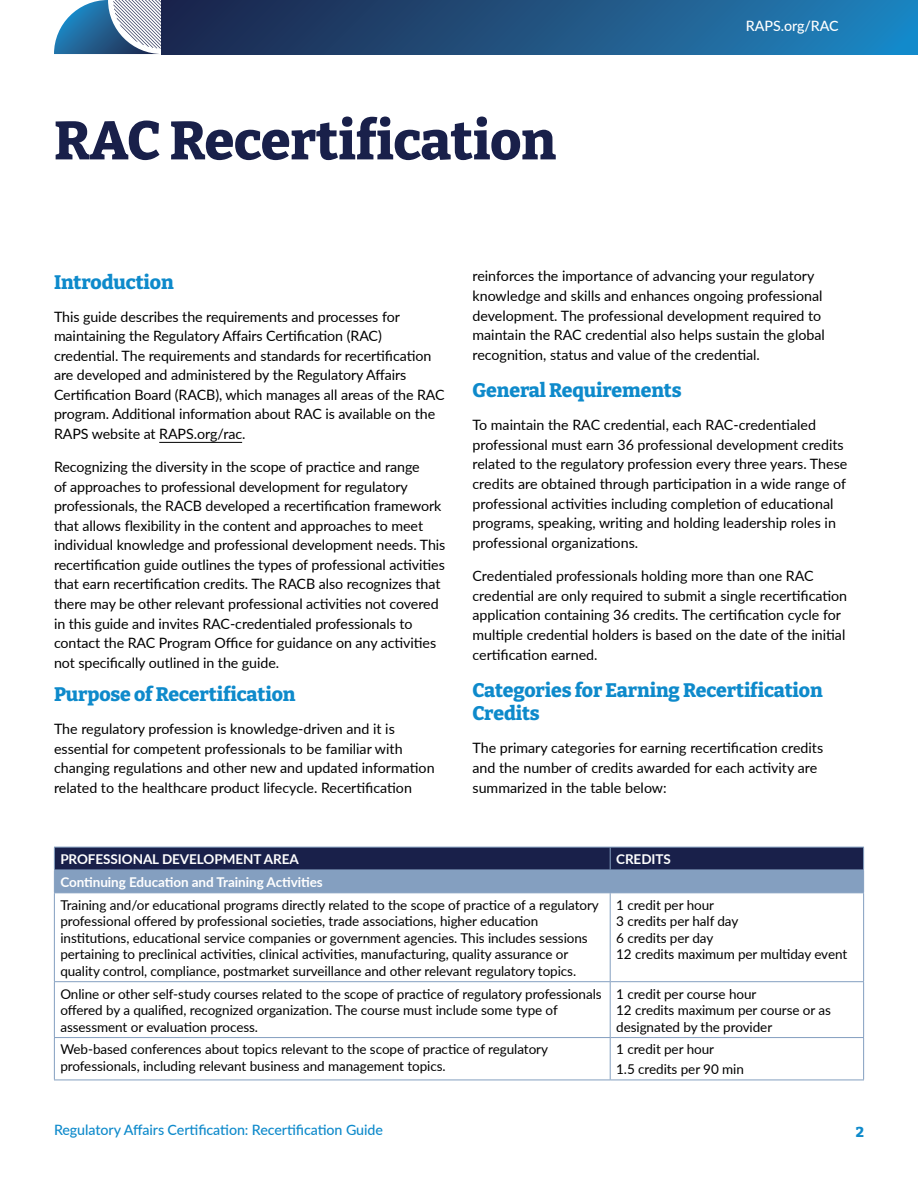
<style>
.page{position:relative;width:918px;height:1188px;background:#fff}
.page>*{position:absolute;margin:0;border:0;box-sizing:border-box;transform-origin:0 0}
.t1{font:100 54px "Bitter";letter-spacing:-.005em;color:#19204a}
.t2{font:100 19.5px/23.5px "Bitter";letter-spacing:-.005em;color:#0e8acb}
.t3{font:14.25px/19.5px "Lato";letter-spacing:-.005em;color:#000}
.t4{font:500 14.25px "Lato";letter-spacing:-.005em;color:#0e8acb}
.t5{font:500 14.25px "Lato";letter-spacing:-.005em;color:#fff}
.t6{font:100 14.25px "Bitter";color:#0e8acb}
.t7{font:13.5px/16.5px "Lato";letter-spacing:-.005em;color:#000}
.t8{font:700 13.5px "Lato";letter-spacing:-.005em;color:#fff}
</style>
<div class="page">
<div style="left:162px;top:0;width:756px;height:54px;background:linear-gradient(to right,#1e2348,#2085c0)"></div>
<svg style="left:54px;top:0;width:108px;height:54px"></svg>
<hr style="left:159px;top:442px;width:83px;height:1px;background:#000">
<svg style="left:54px;top:847px;width:810px;height:45px;background:#506287"></svg>
<hr style="left:54px;top:892px;width:556px;height:1px;background:#849fc0">
<hr style="left:54px;top:893px;width:1px;height:88px;background:#849fc0">
<hr style="left:610px;top:892px;width:254px;height:1px;background:#849fc0">
<hr style="left:610px;top:893px;width:1px;height:88px;background:#849fc0">
<hr style="left:863px;top:893px;width:1px;height:88px;background:#849fc0">
<hr style="left:54px;top:981px;width:556px;height:1px;background:#849fc0">
<hr style="left:54px;top:982px;width:1px;height:55px;background:#849fc0">
<hr style="left:610px;top:981px;width:254px;height:1px;background:#849fc0">
<hr style="left:610px;top:982px;width:1px;height:55px;background:#849fc0">
<hr style="left:863px;top:982px;width:1px;height:55px;background:#849fc0">
<hr style="left:54px;top:1037px;width:556px;height:1px;background:#849fc0">
<hr style="left:54px;top:1038px;width:1px;height:42px;background:#849fc0">
<hr style="left:610px;top:1037px;width:254px;height:1px;background:#849fc0">
<hr style="left:610px;top:1038px;width:1px;height:42px;background:#849fc0">
<hr style="left:863px;top:1038px;width:1px;height:42px;background:#849fc0">
<hr style="left:54px;top:1080px;width:556px;height:1px;background:#849fc0">
<hr style="left:610px;top:1080px;width:254px;height:1px;background:#849fc0">
<h1 class="t1" style="left:54px;top:106px;width:504px">RAC Recertification</h1>
<p class="t5" style="left:746px;top:16px;width:94px">RAPS.org/RAC</p>
<h2 class="t2" style="left:54px;top:270px;width:121px">Introduction</h2>
<p class="t3" style="left:54px;top:306px;width:392px">This guide describes the requirements and processes for maintaining the Regulatory Affairs Certification (RAC) credential. The requirements and standards for recertification are developed and administered by the Regulatory Affairs Certification Board (RACB), which manages all areas of the RAC program. Additional information about RAC is available on the RAPS website at RAPS.org/rac.</p>
<p class="t3" style="left:54px;top:457px;width:393px">Recognizing the diversity in the scope of practice and range<br>of approaches to professional development for regulatory professionals, the RACB developed a recertification framework that allows flexibility in the content and approaches to meet individual knowledge and professional development needs. This recertification guide outlines the types of professional activities that earn recertification credits. The RACB also recognizes that there may be other relevant professional activities not covered in this guide and invites RAC-credentialed professionals to contact the RAC Program Office for guidance on any activities not specifically outlined in the guide.</p>
<h2 class="t2" style="left:54px;top:682px;width:243px">Purpose of Recertification</h2>
<p class="t3" style="left:54px;top:718px;width:382px">The regulatory profession is knowledge-driven and it is essential for competent professionals to be familiar with changing regulations and other new and updated information related to the healthcare product lifecycle. Recertification</p>
<p class="t3" style="left:472px;top:266px;width:354px">reinforces the importance of advancing your regulatory knowledge and skills and enhances ongoing professional development. The professional development required to maintain the RAC credential also helps sustain the global recognition, status and value of the credential.</p>
<h2 class="t2" style="left:472px;top:378px;width:211px">General Requirements</h2>
<p class="t3" style="left:472px;top:415px;width:376px">To maintain the RAC credential, each RAC-credentialed professional must earn 36 professional development credits related to the regulatory profession every three years. These credits are obtained through participation in a wide range of professional activities including completion of educational programs, speaking, writing and holding leadership roles in professional organizations.</p>
<p class="t3" style="left:472px;top:566px;width:376px">Credentialed professionals holding more than one RAC credential are only required to submit a single recertification application containing 36 credits. The certification cycle for multiple credential holders is based on the date of the initial certification earned.</p>
<h2 class="t2" style="left:472px;top:678px;width:352px">Categories for Earning Recertification<br>Credits</h2>
<p class="t3" style="left:472px;top:738px;width:352px">The primary categories for earning recertification credits and the number of credits awarded for each activity are summarized in the table below:</p>
<p class="t8" style="left:60px;top:849px;width:240px">PROFESSIONAL DEVELOPMENT AREA</p>
<p class="t8" style="left:616px;top:849px;width:56px">CREDITS</p>
<p class="t8" style="left:60px;top:872px;width:264px">Continuing Education and Training Activities</p>
<p class="t7" style="left:60px;top:896px;width:540px">Training and/or educational programs directly related to the scope of practice of a regulatory professional offered by professional societies, trade associations, higher education institutions, educational service companies or government agencies. This includes sessions pertaining to preclinical activities, clinical activities, manufacturing, quality assurance or quality control, compliance, postmarket surveillance and other relevant regulatory topics.</p>
<p class="t7" style="left:616px;top:896px;width:233px">1 credit per hour<br>3 credits per half day<br>6 credits per day<br>12 credits maximum per multiday event</p>
<p class="t7" style="left:60px;top:985px;width:543px">Online or other self-study courses related to the scope of practice of regulatory professionals offered by a qualified, recognized organization. The course must include some type of assessment or evaluation process.</p>
<p class="t7" style="left:616px;top:985px;width:216px">1 credit per course hour<br>12 credits maximum per course or as designated by the provider</p>
<p class="t7" style="left:60px;top:1041px;width:489px">Web-based conferences about topics relevant to the scope of practice of regulatory professionals, including relevant business and management topics.</p>
<p class="t7" style="left:616px;top:1039px;width:129px;line-height:19.5px">1 credit per hour<br>1.5 credits per 90 min</p>
<p class="t4" style="left:54px;top:1119px;width:331px">Regulatory Affairs Certification: Recertification Guide</p>
<p class="t6" style="left:856px;top:1123px;width:10px">2</p>
</div>
